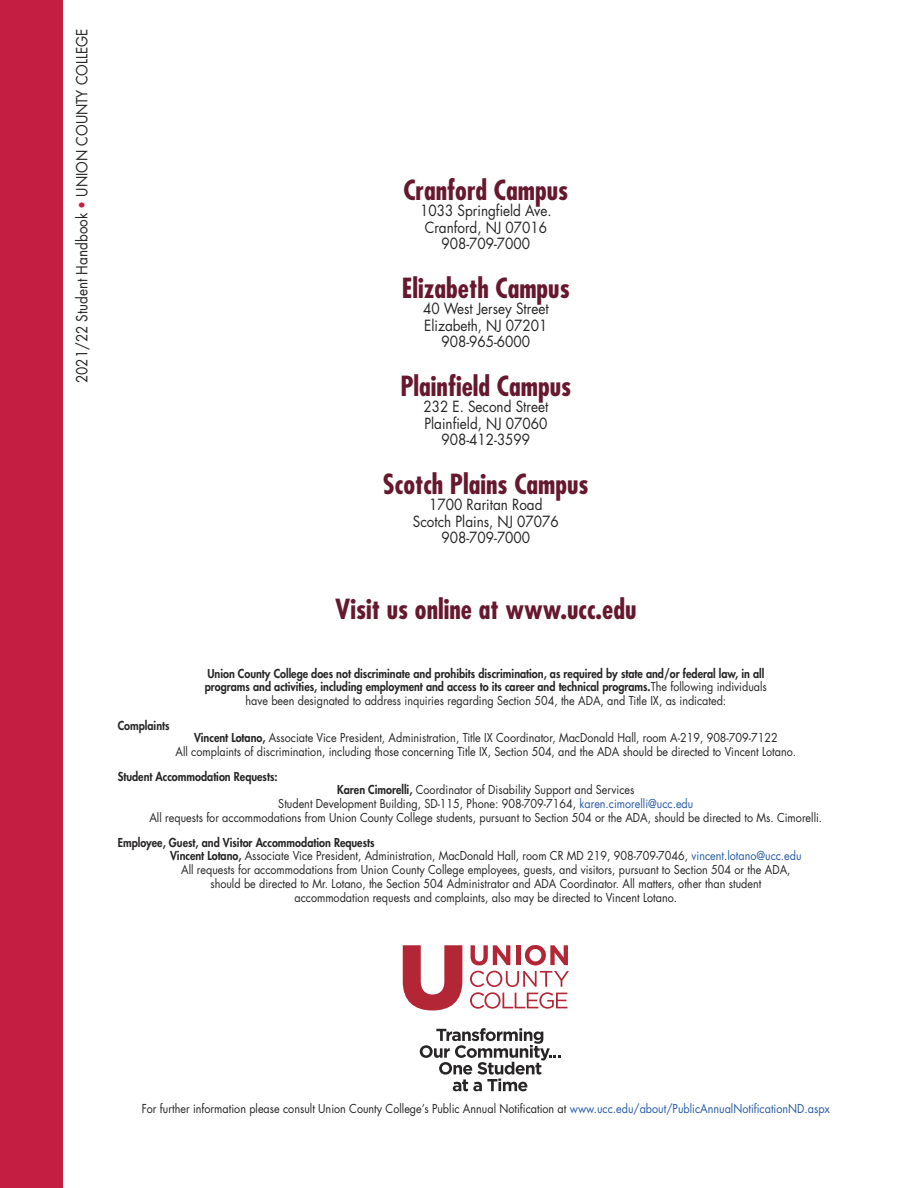
<style>
.page{position:relative;width:918px;height:1188px;background:#fff}
.page>*{position:absolute;margin:0;border:0;box-sizing:border-box;transform-origin:0 0}
.t1{font:700 condensed 27px "Futura";color:#66182e}
.t2{font:15px/16.5px "Futura";color:#272526;text-align:center;scale:.9 1}
.t3{font:12px/13.8px "Futura";color:#272526;text-align:center;scale:.9 1}
.t4{font:800 12px/13.8px "Futura";color:#272526;text-align:center;scale:.9 1}
.s1{color:#c41f42}
.s2{font-weight:400}
.s3{font-weight:800}
.s4{color:#285ba6}
</style>
<div class="page">
<div style="left:0;top:0;width:62px;height:1188px;background:#c41f42"></div>
<svg style="left:471px;top:945px;width:39px;height:20px"></svg>
<hr style="left:516px;top:945px;width:4px;height:20px;background:#b32635">
<svg style="left:525px;top:945px;width:43px;height:20px"></svg>
<svg style="left:470px;top:971px;width:99px;height:38px"></svg>
<svg style="left:403px;top:945px;width:59px;height:65px"></svg>
<svg style="left:420px;top:1028px;width:140px;height:63px"></svg>
<p class="t2" style="left:75px;top:383px;width:396px;rotate:-90deg">2021/22 Student Handbook <span class="s1">•</span> UNION COUNTY COLLEGE</p>
<h1 class="t1" style="left:403px;top:178px;width:166px">Cranford Campus</h1>
<p class="t2" style="left:420px;top:204px;width:147px">1033 Springfield Ave.<br>Cranford, NJ 07016<br>908-709-7000</p>
<h1 class="t1" style="left:402px;top:276px;width:170px">Elizabeth Campus</h1>
<p class="t2" style="left:423px;top:302px;width:141px">40 West Jersey Street<br>Elizabeth, NJ 07201<br>908-965-6000</p>
<h1 class="t1" style="left:400px;top:374px;width:172px">Plainfield Campus</h1>
<p class="t2" style="left:423px;top:400px;width:140px">232 E. Second Street<br>Plainfield, NJ 07060<br>908-412-3599</p>
<h1 class="t1" style="left:383px;top:472px;width:207px">Scotch Plains Campus</h1>
<p class="t2" style="left:413px;top:498px;width:163px">1700 Raritan Road<br>Scotch Plains, NJ 07076<br>908-709-7000</p>
<h1 class="t1" style="left:335px;top:598px;width:303px">Visit us online at www.ucc.edu</h1>
<p class="t4" style="left:205px;top:667px;width:626px">Union County College does not discriminate and prohibits discrimination, as required by state and/or federal law, in all programs and activities, including employment and access to its career and technical programs.<span class="s2">The following individuals have been designated to address inquiries regarding Section 504, the ADA, and Title IX, as indicated:</span></p>
<p class="t4" style="left:118px;top:719px;width:59px">Complaints</p>
<p class="t3" style="left:176px;top:732px;width:691px"><span class="s3">Vincent Lotano,</span> Associate Vice President, Administration, Title IX Coordinator, MacDonald Hall, room A-219, 908-709-7122<br>All complaints of discrimination, including those concerning Title IX, Section 504, and the ADA should be directed to Vincent Lotano.</p>
<p class="t4" style="left:118px;top:770px;width:179px">Student Accommodation Requests:</p>
<p class="t3" style="left:149px;top:784px;width:749px"><span class="s3">Karen Cimorelli,</span> Coordinator of Disability Support and Services<br>Student Development Building, SD-115, Phone: 908-709-7164, <span class="s4">karen.cimorelli@ucc.edu<br></span>All requests for accommodations from Union County College students, pursuant to Section 504 or the ADA, should be directed to Ms. Cimorelli.</p>
<p class="t4" style="left:118px;top:836px;width:287px">Employee, Guest, and Visitor Accommodation Requests</p>
<p class="t3" style="left:170px;top:850px;width:703px"><span class="s3">Vincent Lotano,</span> Associate Vice President, Administration, MacDonald Hall, room CR MD 219, 908-709-7046, <span class="s4">vincent.lotano@ucc.edu</span></p>
<p class="t3" style="left:181px;top:864px;width:679px">All requests for accommodations from Union County College employees, guests, and visitors, pursuant to Section 504 or the ADA,</p>
<p class="t3" style="left:210px;top:878px;width:614px">should be directed to Mr. Lotano, the Section 504 Administrator and ADA Coordinator. All matters, other than student</p>
<p class="t3" style="left:294px;top:891px;width:427px">accommodation requests and complaints, also may be directed to Vincent Lotano.</p>
<p class="t3" style="left:142px;top:1103px;width:766px">For further information please consult Union County College’s Public Annual Notification at <span class="s4">www.ucc.edu/about/PublicAnnualNotificationND.aspx</span></p>
</div>
